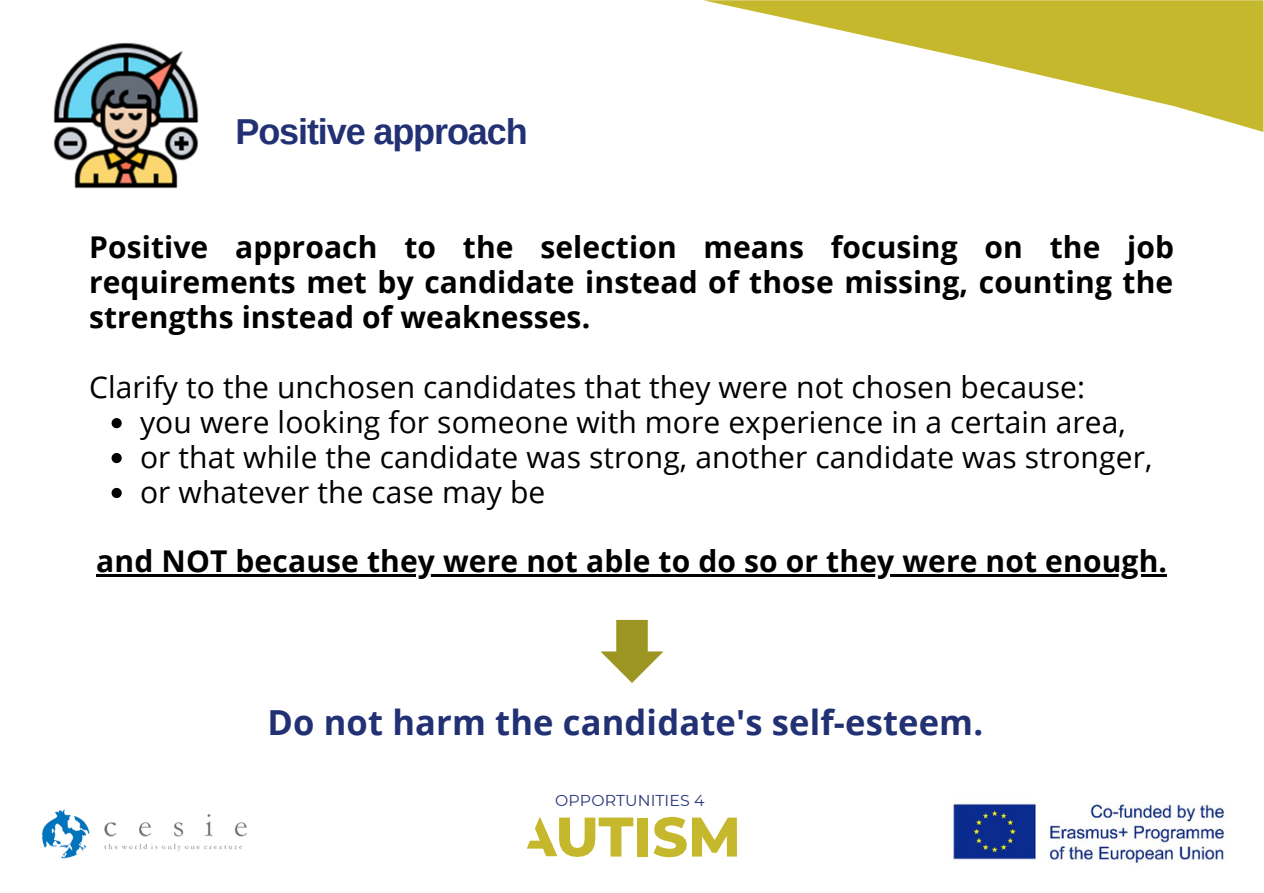
<style>
.page{position:relative;width:1264px;height:893px;background:#fff}
.page>*{position:absolute;margin:0;border:0;box-sizing:border-box;transform-origin:0 0}
.t1{font:700 36px "Arimo";letter-spacing:-.03em;color:#223074}
.t2{font:700 34.5px "Open Sans";letter-spacing:.005em;color:#223074}
.t3{font:30px/34.8px "Open Sans";letter-spacing:.005em;color:#000}
.t4{font:700 30px/34.8px "Open Sans";letter-spacing:.005em;color:#000;text-align:justify}
.t5{font:15.75px "Montserrat";letter-spacing:.005em;color:#293678}
</style>
<div class="page">
<svg style="left:703px;top:0;width:560px;height:132px"></svg>
<img style="left:953px;top:803px;width:272px;height:60px">
<img style="left:41px;top:809px;width:206px;height:50px">
<svg style="left:526px;top:817px;width:107px;height:39px"></svg>
<div style="left:637px;top:817px;width:11px;height:39px;background:#c5b82d"></div>
<svg style="left:653px;top:816px;width:84px;height:40px"></svg>
<img style="left:53px;top:42px;width:146px;height:147px">
<svg style="left:112px;top:418px;width:10px;height:10px"></svg>
<svg style="left:112px;top:453px;width:10px;height:10px"></svg>
<svg style="left:112px;top:487px;width:10px;height:11px"></svg>
<hr style="left:96px;top:574px;width:1071px;height:2px;background:#000">
<svg style="left:600px;top:619px;width:63px;height:63px"></svg>
<p class="t1" style="left:235px;top:111px;width:294px">Positive approach</p>
<p class="t4" style="left:89px;top:229px;width:1086px">Positive approach to the selection means focusing on the job requirements met by candidate instead of those missing, counting the strengths instead of weaknesses.</p>
<p class="t3" style="left:89px;top:368px;width:997px">Clarify to the unchosen candidates that they were not chosen because:</p>
<p class="t3" style="left:140px;top:403px;width:1013px">you were looking for someone with more experience in a certain area, or that while the candidate was strong, another candidate was stronger, or whatever the case may be</p>
<p class="t4" style="left:96px;top:543px;width:1072px">and NOT because they were not able to do so or they were not enough.</p>
<p class="t2" style="left:267px;top:698px;width:717px">Do not harm the candidate's self-esteem.</p>
<p class="t5" style="left:555px;top:790px;width:151px">OPPORTUNITIES 4</p>
</div>
